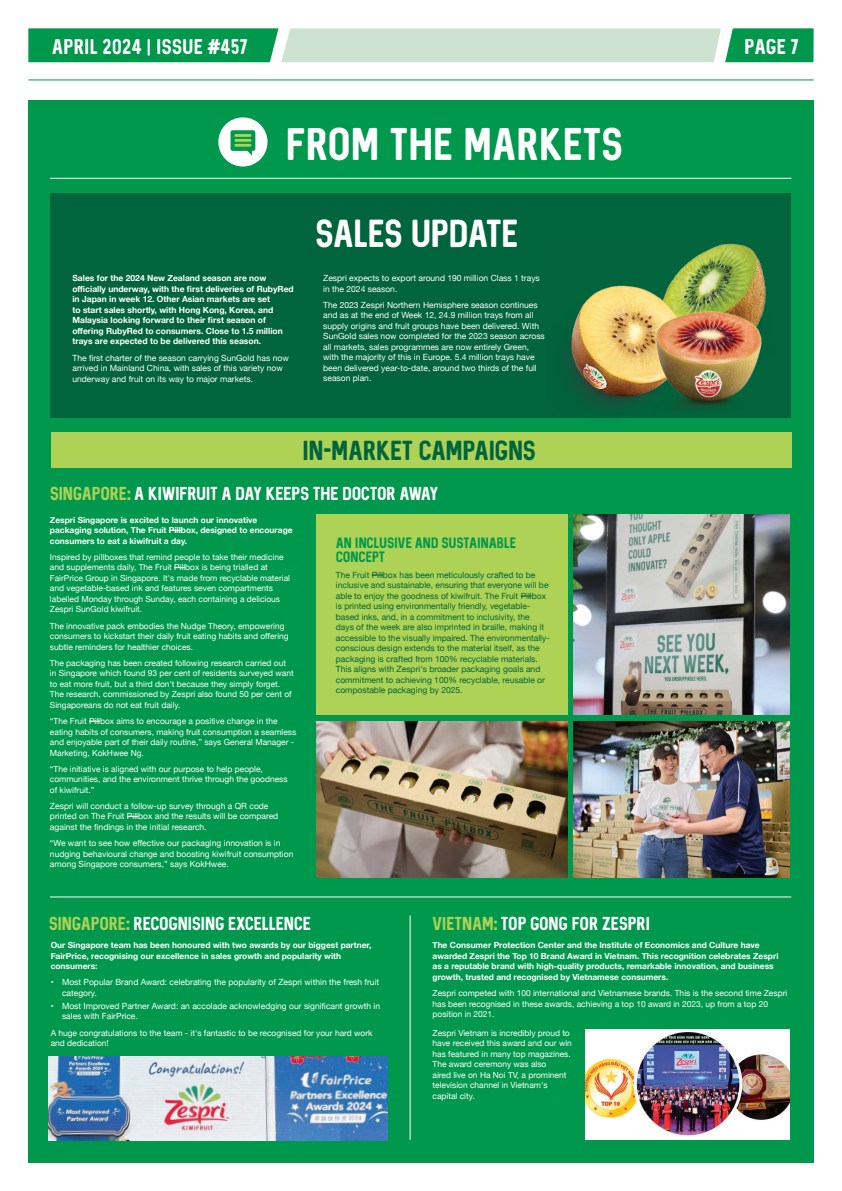
<style>
.page{position:relative;width:842px;height:1191px;background:#fff}
.page>*{position:absolute;margin:0;border:0;box-sizing:border-box;transform-origin:0 0}
.t1{font:36.6px "Sequel Neue";letter-spacing:-.025em;color:#fff}
.t2{font:31.2px "Sequel Neue";letter-spacing:-.045em;color:#fff}
.t3{font:22px "Sequel Neue";letter-spacing:-.035em;color:#00643d}
.t4{font:17px "Sequel Neue";letter-spacing:-.01em;color:#fff}
.t5{font:15px "Sequel Neue";letter-spacing:-.035em;color:#fff}
.t6{font:12px/14px "Sequel Neue";letter-spacing:-.03em;color:#00984d}
.t7{font:8.5px/10.5px "Helvetica Neue";color:#fff}
.t8{font:8.5px/10.5px "Helvetica Neue";color:#00643d}
.t9{font:700 8.5px/10.5px "Helvetica Neue";color:#fff}
.t10{font:8.4px/10.5px "Helvetica Neue";color:#fff}
.t11{font:700 8.4px/10.5px "Helvetica Neue";color:#fff}
.s1{color:#add255}
</style>
<div class="page">
<hr style="left:28px;top:79px;width:786px;height:1px;background:#00984d">
<svg style="left:28px;top:28px;width:786px;height:34px;background:#7ac49c"></svg>
<div style="left:28px;top:100px;width:786px;height:1062px;background:#00984d"></div>
<div style="left:221px;top:120px;width:44px;height:44px;background:#fff;border-radius:50%"></div>
<div style="left:218px;top:117px;width:49px;height:49px;border:4px solid #fff;border-radius:50%"></div>
<svg style="left:228px;top:130px;width:30px;height:30px"></svg>
<hr style="left:234px;top:134px;width:17px;height:3px;background:#add255">
<hr style="left:234px;top:139px;width:17px;height:3px;background:#add255">
<hr style="left:234px;top:144px;width:17px;height:3px;background:#add255">
<hr style="left:50px;top:178px;width:741px;height:1px;background:#fff">
<svg style="left:169px;top:530px;width:12px;height:1px"></svg>
<div style="left:51px;top:193px;width:740px;height:225px;background:#00643d"></div>
<div style="left:51px;top:432px;width:740px;height:36px;background:#add255"></div>
<div style="left:316px;top:514px;width:251px;height:200px;background:#add255"></div>
<img style="left:566px;top:243px;width:200px;height:164px">
<img style="left:630px;top:286px;width:136px;height:123px">
<img style="left:49px;top:1056px;width:338px;height:84px">
<img style="left:586px;top:1030px;width:204px;height:109px">
<img style="left:316px;top:721px;width:251px;height:156px">
<img style="left:574px;top:721px;width:216px;height:156px">
<img style="left:574px;top:514px;width:216px;height:200px">
<hr style="left:50px;top:896px;width:741px;height:1px;background:#fff">
<hr style="left:410px;top:915px;width:1px;height:224px;background:#fff">
<h3 class="t4" style="left:52px;top:35px;width:198px">APRIL 2024 | ISSUE #457</h3>
<h3 class="t4" style="left:744px;top:35px;width:56px">PAGE 7</h3>
<h1 class="t1" style="left:285px;top:119px;width:340px">FROM THE MARKETS</h1>
<p class="t9" style="left:72px;top:273px;width:223px">Sales for the 2024 New Zealand season are now officially underway, with the first deliveries of RubyRed in Japan in week 12. Other Asian markets are set<br>to start sales shortly, with Hong Kong, Korea, and Malaysia looking forward to their first season of offering RubyRed to consumers. Close to 1.5 million trays are expected to be delivered this season.</p>
<p class="t7" style="left:72px;top:353px;width:218px">The first charter of the season carrying SunGold has now arrived in Mainland China, with sales of this variety now underway and fruit on its way to major markets.</p>
<h2 class="t2" style="left:315px;top:211px;width:205px">SALES UPDATE</h2>
<p class="t7" style="left:323px;top:273px;width:218px">Zespri expects to export around 190 million Class 1 trays in the 2024 season.</p>
<p class="t7" style="left:323px;top:300px;width:223px">The 2023 Zespri Northern Hemisphere season continues and as at the end of Week 12, 24.9 million trays from all supply origins and fruit groups have been delivered. With SunGold sales now completed for the 2023 season across all markets, sales programmes are now entirely Green, with the majority of this in Europe. 5.4 million trays have been delivered year-to-date, around two thirds of the full season plan.</p>
<h3 class="t3" style="left:302px;top:435px;width:235px">IN-MARKET CAMPAIGNS</h3>
<h3 class="t5" style="left:50px;top:483px;width:390px"><span class="s1">SINGAPORE:</span> A KIWIFRUIT A DAY KEEPS THE DOCTOR AWAY</h3>
<p class="t11" style="left:50px;top:515px;width:244px">Zespri Singapore is excited to launch our innovative packaging solution, The Fruit Pillbox, designed to encourage consumers to eat a kiwifruit a day.</p>
<p class="t10" style="left:50px;top:552px;width:242px">Inspired by pillboxes that remind people to take their medicine and supplements daily, The Fruit Pillbox is being trialled at FairPrice Group in Singapore. It's made from recyclable material and vegetable-based ink and features seven compartments labelled Monday through Sunday, each containing a delicious Zespri SunGold kiwifruit.</p>
<p class="t10" style="left:50px;top:621px;width:240px">The innovative pack embodies the Nudge Theory, empowering consumers to kickstart their daily fruit eating habits and offering subtle reminders for healthier choices.</p>
<p class="t10" style="left:50px;top:658px;width:245px">The packaging has been created following research carried out in Singapore which found 93 per cent of residents surveyed want to eat more fruit, but a third don't because they simply forget.<br>The research, commissioned by Zespri also found 50 per cent of Singaporeans do not eat fruit daily.</p>
<p class="t10" style="left:50px;top:716px;width:248px">“The Fruit Pillbox aims to encourage a positive change in the eating habits of consumers, making fruit consumption a seamless and enjoyable part of their daily routine,” says General Manager - Marketing, KokHwee Ng.</p>
<p class="t10" style="left:50px;top:764px;width:239px">“The initiative is aligned with our purpose to help people, communities, and the environment thrive through the goodness of kiwifruit.”</p>
<p class="t7" style="left:50px;top:801px;width:230px">Zespri will conduct a follow-up survey through a QR code printed on The Fruit Pillbox and the results will be compared against the findings in the initial research.</p>
<p class="t7" style="left:50px;top:838px;width:245px">“We want to see how effective our packaging innovation is in nudging behavioural change and boosting kiwifruit consumption among Singapore consumers,” says KokHwee.</p>
<h3 class="t6" style="left:336px;top:535px;width:182px">AN INCLUSIVE AND SUSTAINABLE<br>CONCEPT</h3>
<p class="t8" style="left:336px;top:570px;width:215px">The Fruit Pillbox has been meticulously crafted to be inclusive and sustainable, ensuring that everyone will be able to enjoy the goodness of kiwifruit. The Fruit Pillbox is printed using environmentally friendly, vegetable&shy;based inks, and, in a commitment to inclusivity, the days of the week are also imprinted in braille, making it accessible to the visually impaired. The environmentally&shy;conscious design extends to the material itself, as the packaging is crafted from 100% recyclable materials.<br>This aligns with Zespri's broader packaging goals and commitment to achieving 100% recyclable, reusable or compostable packaging by 2025.</p>
<h3 class="t5" style="left:49px;top:912px;width:264px"><span class="s1">SINGAPORE:</span> RECOGNISING EXCELLENCE</h3>
<h3 class="t5" style="left:432px;top:912px;width:219px"><span class="s1">VIETNAM:</span> TOP GONG FOR ZESPRI</h3>
<p class="t11" style="left:51px;top:940px;width:322px">Our Singapore team has been honoured with two awards by our biggest partner,<br>FairPrice, recognising our excellence in sales growth and popularity with consumers:</p>
<p class="t7" style="left:62px;top:977px;width:319px;line-height:10.2px;text-indent:-11px">• Most Popular Brand Award: celebrating the popularity of Zespri within the fresh fruit category.</p>
<p class="t7" style="left:62px;top:1001px;width:320px;line-height:10.2px;text-indent:-11px">• Most Improved Partner Award: an accolade acknowledging our significant growth in sales with FairPrice.</p>
<p class="t10" style="left:51px;top:1027px;width:323px">A huge congratulations to the team - it's fantastic to be recognised for your hard work and dedication!</p>
<p class="t11" style="left:432px;top:940px;width:347px">The Consumer Protection Center and the Institute of Economics and Culture have awarded Zespri the Top 10 Brand Award in Vietnam. This recognition celebrates Zespri as a reputable brand with high-quality products, remarkable innovation, and business growth, trusted and recognised by Vietnamese consumers.</p>
<p class="t10" style="left:432px;top:988px;width:356px">Zespri competed with 100 international and Vietnamese brands. This is the second time Zespri has been recognised in these awards, achieving a top 10 award in 2023, up from a top 20 position in 2021.</p>
<p class="t10" style="left:432px;top:1028px;width:141px">Zespri Vietnam is incredibly proud to have received this award and our win has featured in many top magazines.<br>The award ceremony was also<br>aired live on Ha Noi TV, a prominent television channel in Vietnam's capital city.</p>
</div>
